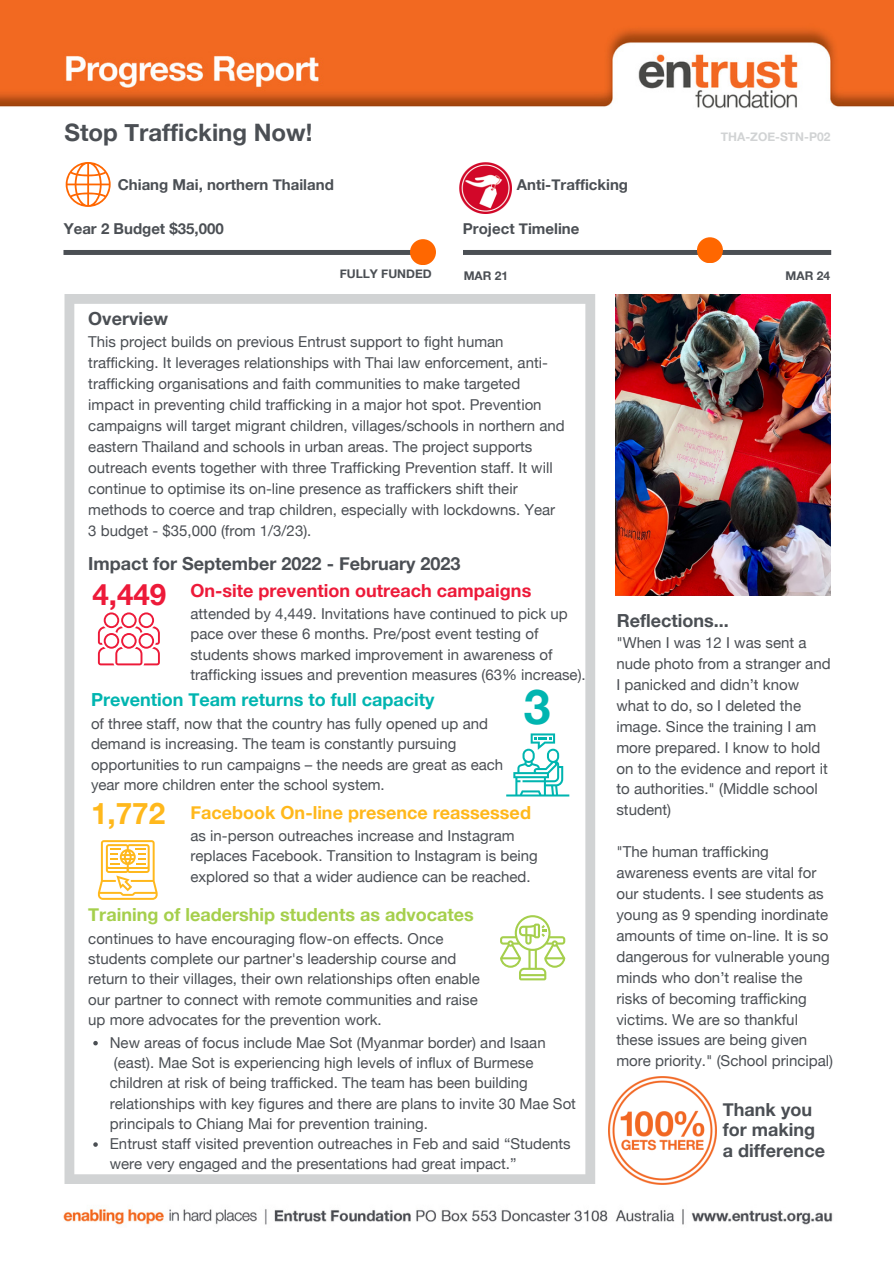
<style>
.page{position:relative;width:894px;height:1264px;background:#fff}
.page>*{position:absolute;margin:0;border:0;box-sizing:border-box;transform-origin:0 0}
.t1{font:700 48px "Helvetica Neue";color:#00b5b0}
.t2{font:700 29.7px "Helvetica Neue";color:#ffb81c}
.t3{font:700 29.55px "Helvetica Neue";color:#ed1a39}
.t4{font:700 24px "Helvetica Neue";color:#4b4f54}
.t5{font:700 18px/20.9px "Helvetica Neue";color:#4b4f54}
.t6{font:700 18px "Helvetica Neue";color:#a5cf4c}
.t7{font:700 18px "Helvetica Neue";color:#00b5b0}
.t8{font:700 18px "Helvetica Neue";color:#ed1a39}
.t9{font:700 18px "Helvetica Neue";color:#ffb81c}
.t10{font:15px/20.9px "Helvetica Neue";color:#4b4f54}
.t11{font:700 15px "Helvetica Neue";color:#4b4f54}
.t12{font:700 12px "Helvetica Neue";color:#4b4f54}
.t13{font:700 12px "Helvetica Neue";color:#d1d3d4}
</style>
<div class="page">
<img style="left:0;top:0;width:893px;height:1225px">
<img style="left:615px;top:294px;width:215px;height:302px">
<svg style="left:64px;top:294px;width:531px;height:889px"></svg>
<svg style="left:98px;top:612px;width:62px;height:53px"></svg>
<div style="left:63px;top:250px;width:347px;height:5px;background:#4b4f54"></div>
<div style="left:463px;top:250px;width:367px;height:5px;background:#4b4f54"></div>
<div style="left:696px;top:237px;width:26px;height:26px;background:#ff6700;border-radius:50%"></div>
<div style="left:410px;top:239px;width:26px;height:26px;background:#ff6700;border-radius:50%"></div>
<img style="left:608px;top:1076px;width:108px;height:108px">
<svg style="left:66px;top:162px;width:45px;height:45px"></svg>
<img style="left:459px;top:162px;width:52px;height:52px">
<svg style="left:506px;top:733px;width:63px;height:63px"></svg>
<svg style="left:98px;top:840px;width:60px;height:59px"></svg>
<svg style="left:500px;top:915px;width:65px;height:65px"></svg>
<svg style="left:93px;top:1040px;width:5px;height:5px"></svg>
<svg style="left:93px;top:1142px;width:5px;height:4px"></svg>
<h3 class="t4" style="left:64px;top:117px;width:249px">Stop Trafficking Now!</h3>
<p class="t11" style="left:118px;top:176px;width:217px">Chiang Mai, northern Thailand</p>
<p class="t11" style="left:516px;top:176px;width:113px">Anti-Trafficking</p>
<p class="t11" style="left:64px;top:220px;width:161px">Year 2 Budget $35,000</p>
<p class="t11" style="left:463px;top:220px;width:118px">Project Timeline</p>
<p class="t13" style="left:720px;top:129px;width:111px">THA-ZOE-STN-P02</p>
<p class="t12" style="left:339px;top:266px;width:94px">FULLY FUNDED</p>
<p class="t12" style="left:463px;top:268px;width:46px">MAR 21</p>
<p class="t12" style="left:785px;top:268px;width:46px">MAR 24</p>
<p class="t5" style="left:88px;top:308px;width:81px">Overview</p>
<p class="t10" style="left:88px;top:331px;width:477px">This project builds on previous Entrust support to fight human trafficking. It leverages relationships with Thai law enforcement, anti&shy;trafficking organisations and faith communities to make targeted impact in preventing child trafficking in a major hot spot. Prevention campaigns will target migrant children, villages/schools in northern and eastern Thailand and schools in urban areas. The project supports outreach events together with three Trafficking Prevention staff. It will continue to optimise its on-line presence as traffickers shift their methods to coerce and trap children, especially with lockdowns. Year 3 budget - $35,000 (from 1/3/23).</p>
<p class="t5" style="left:88px;top:552px;width:374px">Impact for September 2022 - February 2023</p>
<h3 class="t3" style="left:92px;top:576px;width:75px">4,449</h3>
<p class="t8" style="left:190px;top:579px;width:342px">On-site prevention outreach campaigns</p>
<p class="t10" style="left:190px;top:603px;width:396px;line-height:20.2px">attended by 4,449. Invitations have continued to pick up pace over these 6 months. Pre/post event testing of students shows marked improvement in awareness of trafficking issues and prevention measures (63% increase).</p>
<p class="t7" style="left:91px;top:689px;width:345px">Prevention Team returns to full capacity</p>
<p class="t10" style="left:91px;top:713px;width:413px;line-height:20.2px">of three staff, now that the country has fully opened up and demand is increasing. The team is constantly pursuing opportunities to run campaigns – the needs are great as each year more children enter the school system.</p>
<h1 class="t1" style="left:523px;top:677px;width:28px">3</h1>
<h2 class="t2" style="left:91px;top:795px;width:76px">1,772</h2>
<p class="t9" style="left:190px;top:801px;width:342px">Facebook On-line presence reassessed</p>
<p class="t10" style="left:190px;top:825px;width:349px;line-height:20.2px">as in-person outreaches increase and Instagram replaces Facebook. Transition to Instagram is being explored so that a wider audience can be reached.</p>
<p class="t6" style="left:88px;top:903px;width:387px">Training of leadership students as advocates</p>
<p class="t10" style="left:88px;top:928px;width:393px;line-height:20.2px">continues to have encouraging flow-on effects. Once students complete our partner's leadership course and return to their villages, their own relationships often enable our partner to connect with remote communities and raise up more advocates for the prevention work.</p>
<p class="t10" style="left:110px;top:1031px;width:467px;line-height:20.2px">New areas of focus include Mae Sot (Myanmar border) and Isaan (east). Mae Sot is experiencing high levels of influx of Burmese children at risk of being trafficked. The team has been building relationships with key figures and there are plans to invite 30 Mae Sot principals to Chiang Mai for prevention training.<br>Entrust staff visited prevention outreaches in Feb and said “Students were very engaged and the presentations had great impact.”</p>
<p class="t5" style="left:616px;top:609px;width:113px">Reflections...</p>
<p class="t10" style="left:616px;top:632px;width:216px">"When I was 12 I was sent a nude photo from a stranger and<br>I panicked and didn’t know what to do, so I deleted the image. Since the training I am more prepared. I know to hold on to the evidence and report it to authorities." (Middle school student)</p>
<p class="t10" style="left:616px;top:841px;width:218px">"The human trafficking awareness events are vital for our students. I see students as young as 9 spending inordinate amounts of time on-line. It is so dangerous for vulnerable young minds who don’t realise the risks of becoming trafficking victims. We are so thankful these issues are being given more priority." (School principal)</p>
<p class="t5" style="left:722px;top:1098px;width:103px">Thank you for making a difference</p>
</div>
